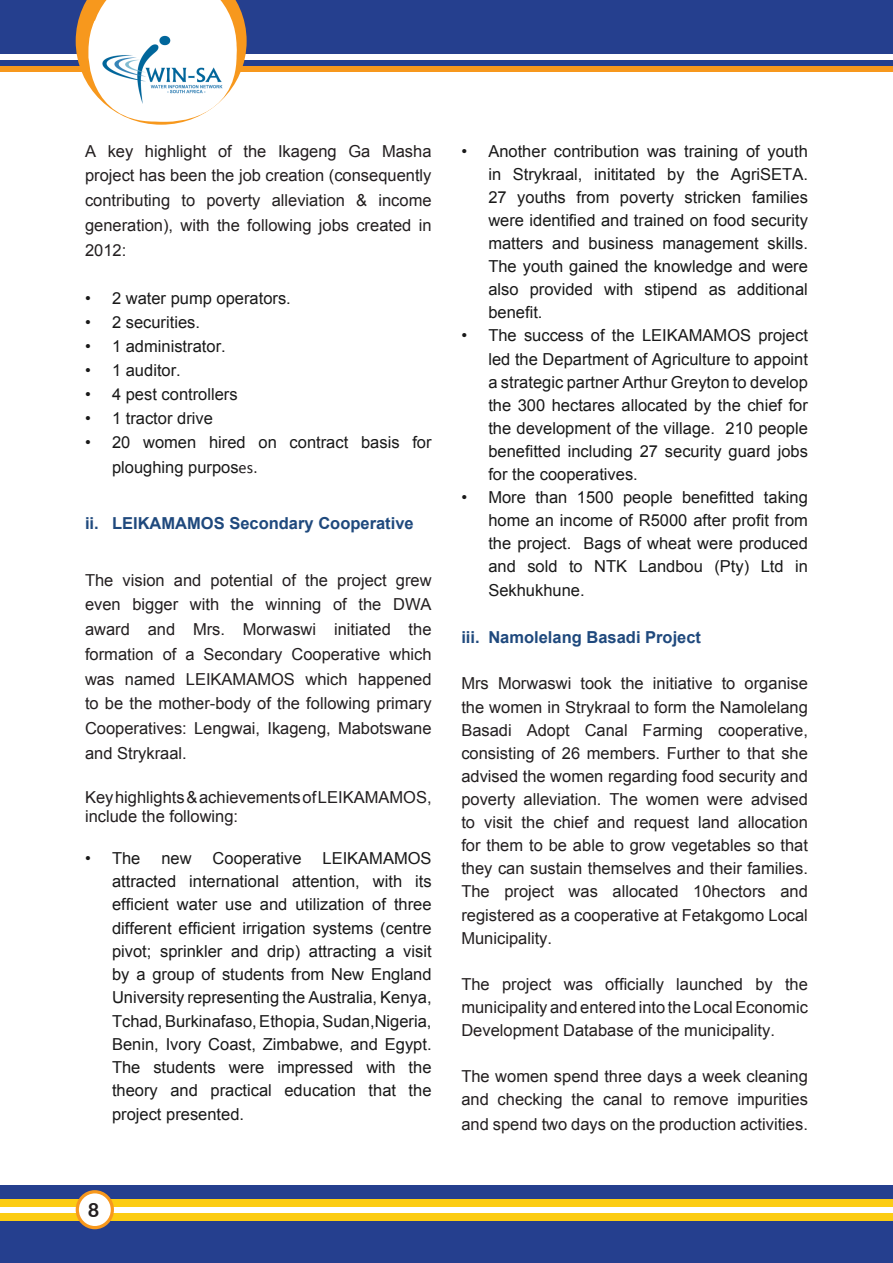
<style>
.page{position:relative;width:893px;height:1263px;background:#fff}
.page>*{position:absolute;margin:0;border:0;box-sizing:border-box;transform-origin:0 0}
.t1{font:19.5px "Arial Rounded MT Bold";color:#231f20}
.t2{font:16.5px/23.1px "Arial";color:#191919;text-align:justify}
.No_Spacing{font:16.5px/23.1px "Arial";color:#231f20;text-align:justify}
.t3{font:700 16.5px "Arial";color:#1f497d}
.s1{font-family:"Calibri";color:#231f20}
</style>
<div class="page">
<div style="left:0;top:1185px;width:893px;height:78px;background:#253f8e"></div>
<div style="left:0;top:1199px;width:893px;height:8px;background:#fccc12"></div>
<div style="left:0;top:1207px;width:893px;height:5px;background:#fff"></div>
<div style="left:0;top:1212px;width:893px;height:8px;background:#fccc12"></div>
<div style="left:76px;top:1190px;width:38px;height:39px;background:#f7981d;border-radius:50%"></div>
<div style="left:79px;top:1193px;width:32px;height:33px;background:#fff;border-radius:50%"></div>
<div style="left:0;top:0;width:893px;height:54px;background:#253f8e"></div>
<div style="left:0;top:60px;width:893px;height:6px;background:#253f8e"></div>
<div style="left:0;top:66px;width:893px;height:6px;background:#f7981d"></div>
<svg style="left:76px;top:0;width:171px;height:125px"></svg>
<img style="left:88px;top:21px;width:149px;height:101px">
<p class="No_Spacing" style="left:85px;top:139px;width:348px;line-height:24.8px">A key highlight of the Ikageng Ga Masha project has been the job creation (consequently contributing to poverty alleviation &amp; income generation), with the following jobs created in 2012:</p>
<p class="t2" style="left:85px;top:287px;width:207px">• 2 water pump operators.</p>
<p class="t2" style="left:85px;top:311px;width:117px">• 2 securities.</p>
<p class="t2" style="left:85px;top:335px;width:142px">• 1 administrator.</p>
<p class="t2" style="left:85px;top:359px;width:97px">• 1 auditor.</p>
<p class="t2" style="left:85px;top:383px;width:154px">• 4 pest controllers</p>
<p class="t2" style="left:85px;top:407px;width:129px">• 1 tractor drive</p>
<p class="t2" style="left:112px;top:430px;width:321px;line-height:24.8px;text-indent:-27px">• 20 women hired on contract basis for ploughing purpos<span class="s1">es.</span></p>
<p class="t3" style="left:85px;top:513px;width:330px">ii. LEIKAMAMOS Secondary Cooperative</p>
<p class="No_Spacing" style="left:85px;top:568px;width:348px;line-height:24.8px">The vision and potential of the project grew even bigger with the winning of the DWA award and Mrs. Morwaswi initiated the formation of a Secondary Cooperative which was named LEIKAMAMOS which happened to be the mother-body of the following primary Cooperatives: Lengwai, Ikageng, Mabotswane and Strykraal.</p>
<p class="No_Spacing" style="left:85px;top:787px;width:348px;line-height:18.9px">Key highlights &amp; achievements of LEIKAMAMOS, include the following:</p>
<p class="t2" style="left:85px;top:847px;width:57px">• The</p>
<p class="t2" style="left:161px;top:847px;width:32px">new</p>
<p class="t2" style="left:213px;top:847px;width:90px">Cooperative</p>
<p class="t2" style="left:112px;top:847px;width:321px;text-indent:210px">LEIKAMAMOS attracted international attention, with its efficient water use and utilization of three different efficient irrigation systems (centre pivot; sprinkler and drip) attracting a visit by a group of students from New England University representing the Australia, Kenya, Tchad, Burkinafaso, Ethopia, Sudan,Nigeria, Benin, Ivory Coast, Zimbabwe, and Egypt.<br>The students were impressed with the theory and practical education that the project presented.</p>
<p class="t1" style="left:88px;top:1199px;width:13px">8</p>
<p class="t2" style="left:488px;top:139px;width:321px;text-indent:-27px">• Another contribution was training of youth in Strykraal, inititated by the AgriSETA.<br>27 youths from poverty stricken families were identified and trained on food security matters and business management skills.<br>The youth gained the knowledge and were also provided with stipend as additional benefit.</p>
<p class="t2" style="left:488px;top:324px;width:321px;text-indent:-27px">• The success of the LEIKAMAMOS project led the Department of Agriculture to appoint a strategic partner Arthur Greyton to develop the 300 hectares allocated by the chief for the development of the village. 210 people benefitted including 27 security guard jobs for the cooperatives.</p>
<p class="t2" style="left:488px;top:486px;width:321px;text-indent:-27px">• More than 1500 people benefitted taking home an income of R5000 after profit from the project. Bags of wheat were produced and sold to NTK Landbou (Pty) Ltd in Sekhukhune.</p>
<p class="t3" style="left:461px;top:627px;width:241px">iii. Namolelang Basadi Project</p>
<p class="No_Spacing" style="left:461px;top:672px;width:348px">Mrs Morwaswi took the initiative to organise the women in Strykraal to form the Namolelang Basadi Adopt Canal Farming cooperative, consisting of 26 members. Further to that she advised the women regarding food security and poverty alleviation. The women were advised to visit the chief and request land allocation for them to be able to grow vegetables so that they can sustain themselves and their families.<br>The project was allocated 10hectors and registered as a cooperative at Fetakgomo Local Municipality.</p>
<p class="No_Spacing" style="left:461px;top:973px;width:348px">The project was officially launched by the municipality and entered into the Local Economic Development Database of the municipality.</p>
<p class="No_Spacing" style="left:461px;top:1065px;width:348px">The women spend three days a week cleaning and checking the canal to remove impurities</p>
<p class="No_Spacing" style="left:461px;top:1113px;width:348px">and spend two days on the production activities.</p>
</div>
